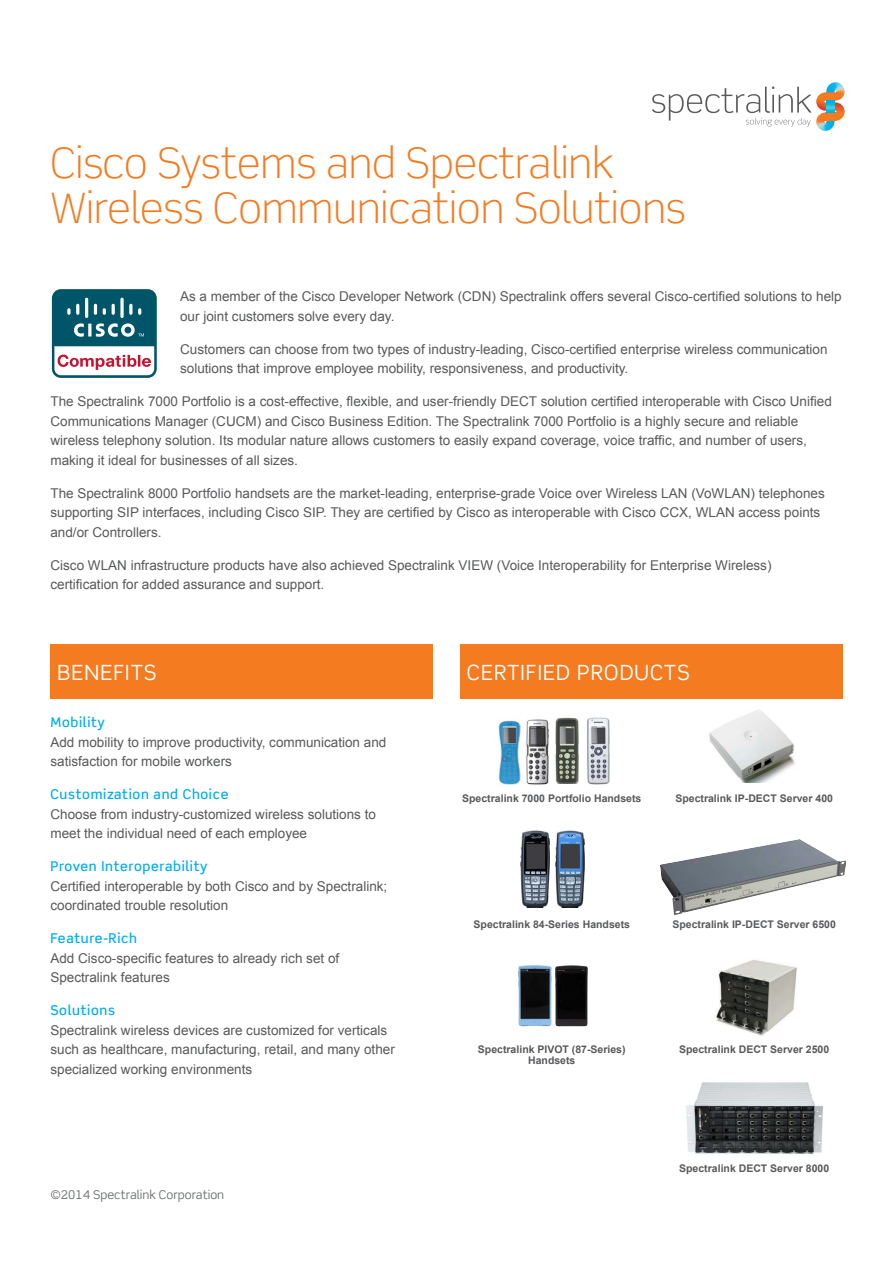
<style>
.page{position:relative;width:893px;height:1263px;background:#fff}
.page>*{position:absolute;margin:0;border:0;box-sizing:border-box;transform-origin:0 0}
.t1{font:300 42px/45px "Scene Std";color:#f47b20}
.t2{font:21px "Scene Std";letter-spacing:.05em;color:#fff}
.t3{font:13.5px/19.5px "Arial";color:#58595b}
.t4{font:500 13.5px "Scene Std";letter-spacing:.05em;color:#00aeef}
.t5{font:12px "Scene Std";color:#6d6f71}
.t6{font:700 10.5px/10.5px "Arial";color:#58595b;text-align:center}
</style>
<div class="page">
<svg style="left:652px;top:82px;width:193px;height:49px"></svg>
<div style="left:50px;top:644px;width:383px;height:55px;background:#f47b20"></div>
<div style="left:460px;top:644px;width:382px;height:55px;background:#f47b20"></div>
<div style="left:52px;top:289px;width:105px;height:89px;background:#005568;border-radius:9px"></div>
<svg style="left:67px;top:304px;width:12px;height:11px"></svg>
<hr style="left:85px;top:298px;width:3px;height:20px;background:#fff;border-radius:2px">
<svg style="left:94px;top:304px;width:3px;height:11px"></svg>
<svg style="left:103px;top:308px;width:3px;height:7px"></svg>
<svg style="left:112px;top:304px;width:3px;height:11px"></svg>
<svg style="left:120px;top:298px;width:4px;height:20px"></svg>
<svg style="left:129px;top:304px;width:3px;height:11px"></svg>
<svg style="left:138px;top:308px;width:3px;height:7px"></svg>
<svg style="left:74px;top:323px;width:70px;height:14px"></svg>
<svg style="left:54px;top:346px;width:100px;height:29px;background:#efd2d8"></svg>
<img style="left:709px;top:709px;width:86px;height:73px">
<img style="left:498px;top:719px;width:51px;height:66px">
<img style="left:555px;top:717px;width:24px;height:66px">
<img style="left:587px;top:717px;width:23px;height:68px">
<img style="left:521px;top:830px;width:29px;height:77px">
<img style="left:556px;top:830px;width:28px;height:77px">
<img style="left:518px;top:965px;width:12px;height:62px">
<img style="left:530px;top:965px;width:58px;height:62px">
<img style="left:660px;top:840px;width:185px;height:74px">
<img style="left:715px;top:960px;width:82px;height:76px">
<img style="left:686px;top:1082px;width:137px;height:72px">
<h1 class="t1" style="left:50px;top:141px;width:637px">Cisco Systems and Spectralink<br>Wireless Communication Solutions</h1>
<p class="t3" style="left:180px;top:287px;width:663px">As a member of the Cisco Developer Network (CDN) Spectralink offers several Cisco-certified solutions to help our joint customers solve every day.</p>
<p class="t3" style="left:180px;top:339px;width:649px">Customers can choose from two types of industry-leading, Cisco-certified enterprise wireless communication solutions that improve employee mobility, responsiveness, and productivity.</p>
<p class="t3" style="left:50px;top:392px;width:783px">The Spectralink 7000 Portfolio is a cost-effective, flexible, and user-friendly DECT solution certified interoperable with Cisco Unified Communications Manager (CUCM) and Cisco Business Edition. The Spectralink 7000 Portfolio is a highly secure and reliable wireless telephony solution. Its modular nature allows customers to easily expand coverage, voice traffic, and number of users, making it ideal for businesses of all sizes.</p>
<p class="t3" style="left:50px;top:483px;width:776px">The Spectralink 8000 Portfolio handsets are the market-leading, enterprise-grade Voice over Wireless LAN (VoWLAN) telephones supporting SIP interfaces, including Cisco SIP. They are certified by Cisco as interoperable with Cisco CCX, WLAN access points and/or Controllers.</p>
<p class="t3" style="left:50px;top:555px;width:723px">Cisco WLAN infrastructure products have also achieved Spectralink VIEW (Voice Interoperability for Enterprise Wireless) certification for added assurance and support.</p>
<h2 class="t2" style="left:57px;top:659px;width:101px">BENEFITS</h2>
<h2 class="t2" style="left:467px;top:659px;width:225px">CERTIFIED PRODUCTS</h2>
<p class="t4" style="left:50px;top:714px;width:56px">Mobility</p>
<p class="t3" style="left:50px;top:732px;width:337px">Add mobility to improve productivity, communication and satisfaction for mobile workers</p>
<p class="t4" style="left:50px;top:786px;width:180px">Customization and Choice</p>
<p class="t3" style="left:50px;top:804px;width:327px">Choose from industry-customized wireless solutions to meet the individual need of each employee</p>
<p class="t4" style="left:50px;top:858px;width:159px">Proven Interoperability</p>
<p class="t3" style="left:50px;top:876px;width:338px">Certified interoperable by both Cisco and by Spectralink; coordinated trouble resolution</p>
<p class="t4" style="left:50px;top:930px;width:88px">Feature-Rich</p>
<p class="t3" style="left:50px;top:948px;width:290px">Add Cisco-specific features to already rich set of<br>Spectralink features</p>
<p class="t4" style="left:50px;top:1002px;width:66px">Solutions</p>
<p class="t3" style="left:50px;top:1020px;width:346px">Spectralink wireless devices are customized for verticals such as healthcare, manufacturing, retail, and many other specialized working environments</p>
<p class="t5" style="left:50px;top:1187px;width:175px">©2014 Spectralink Corporation</p>
<p class="t6" style="left:462px;top:794px;width:181px">Spectralink 7000 Portfolio Handsets</p>
<p class="t6" style="left:675px;top:794px;width:159px">Spectralink IP-DECT Server 400</p>
<p class="t6" style="left:474px;top:920px;width:158px">Spectralink 84-Series Handsets</p>
<p class="t6" style="left:672px;top:920px;width:165px">Spectralink IP-DECT Server 6500</p>
<p class="t6" style="left:478px;top:1044px;width:149px">Spectralink PIVOT (87-Series)<br>Handsets</p>
<p class="t6" style="left:679px;top:1044px;width:151px">Spectralink DECT Server 2500</p>
<p class="t6" style="left:679px;top:1163px;width:151px">Spectralink DECT Server 8000</p>
</div>
